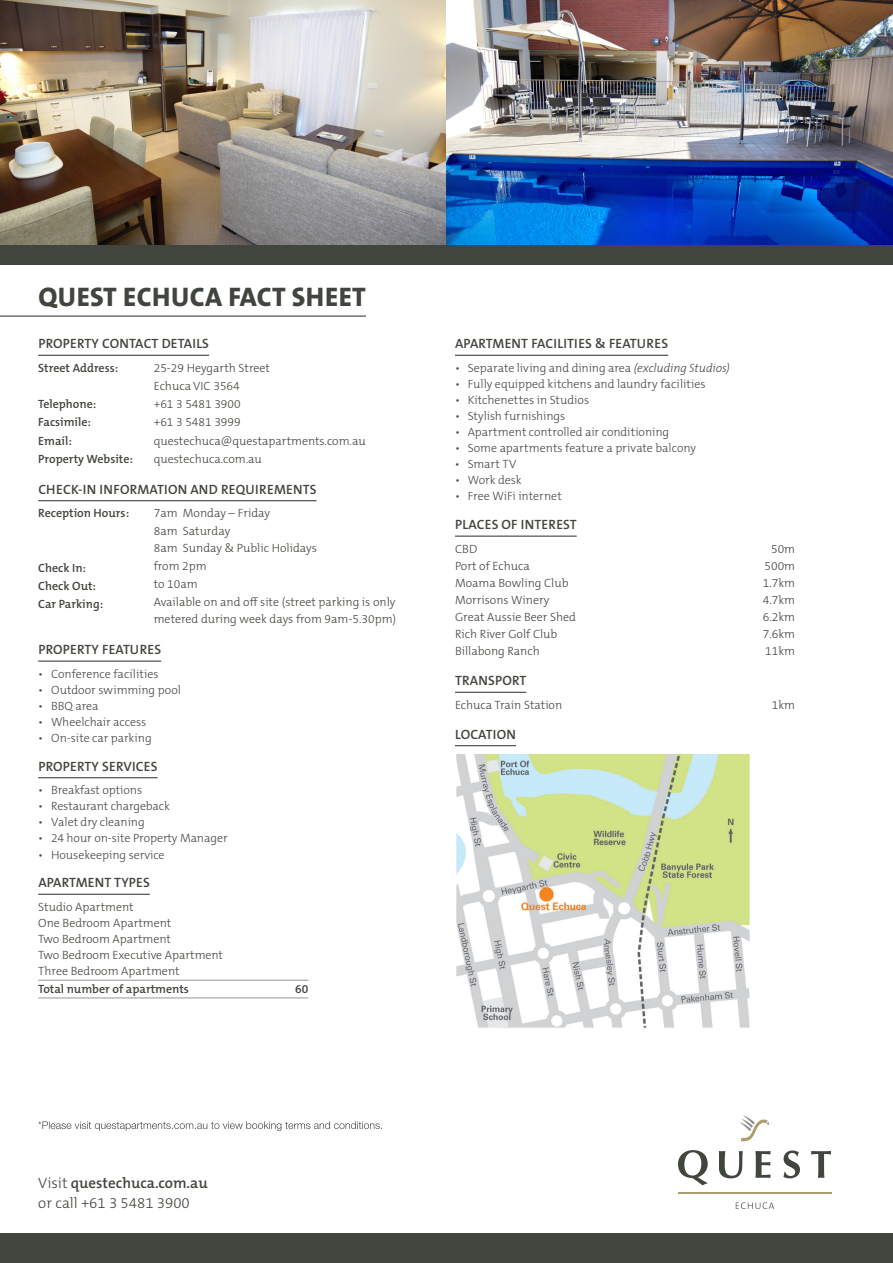
<style>
.page{position:relative;width:893px;height:1263px;background:#fff}
.page>*{position:absolute;margin:0;border:0;box-sizing:border-box;transform-origin:0 0}
.t1{font:800 27px "The Mix B W8";letter-spacing:.015em;color:#40453d}
.t2{font:600 15px "The Mix B W6";color:#40453d}
.t3{font:300 15px "The Mix B W3";color:#40453d}
.t4{font:600 13.5px "The Mix B W6";letter-spacing:.015em;color:#40453d}
.t5{font:300 12px/17.7px "The Mix B W3";color:#40453d}
.t6{font:300 12px "The Mix B W3";letter-spacing:-.005em;color:#484648}
.t7{font:600 12px/18.1px "The Mix B W6";color:#40453d}
.s1{font-style:italic}
.s2{font-family:"The Mix B W3";font-weight:300}
</style>
<div class="page">
<svg style="left:38px;top:1121px;width:344px;height:10px"></svg>
<img style="left:0;top:0;width:893px;height:245px">
<hr style="left:0;top:316px;width:366px;height:1px;background:#40453d">
<hr style="left:455px;top:355px;width:213px;height:1px;background:#40453d">
<hr style="left:455px;top:536px;width:122px;height:1px;background:#40453d">
<hr style="left:455px;top:692px;width:71px;height:1px;background:#40453d">
<hr style="left:455px;top:745px;width:61px;height:1px;background:#40453d">
<img style="left:457px;top:754px;width:292px;height:273px">
<div style="left:455px;top:752px;width:296px;height:277px;border:1px solid #fff"></div>
<hr style="left:38px;top:355px;width:171px;height:1px;background:#40453d">
<hr style="left:38px;top:500px;width:278px;height:1px;background:#40453d">
<hr style="left:38px;top:660px;width:123px;height:2px;background:#40453d">
<hr style="left:38px;top:777px;width:120px;height:1px;background:#40453d">
<hr style="left:38px;top:894px;width:112px;height:1px;background:#40453d">
<hr style="left:38px;top:980px;width:270px;height:1px;background:#939598">
<hr style="left:38px;top:997px;width:270px;height:1px;background:#939598">
<div style="left:0;top:245px;width:893px;height:20px;background:#40453d"></div>
<div style="left:0;top:1233px;width:893px;height:30px;background:#40453d"></div>
<svg style="left:740px;top:1115px;width:29px;height:27px"></svg>
<svg style="left:678px;top:1150px;width:30px;height:35px"></svg>
<svg style="left:719px;top:1151px;width:24px;height:27px"></svg>
<svg style="left:755px;top:1151px;width:15px;height:27px"></svg>
<svg style="left:783px;top:1150px;width:17px;height:28px"></svg>
<svg style="left:811px;top:1151px;width:20px;height:27px"></svg>
<hr style="left:678px;top:1192px;width:153px;height:1px;background:#ad9d6e">
<svg style="left:736px;top:1202px;width:38px;height:7px"></svg>
<h1 class="t1" style="left:38px;top:280px;width:329px">QUEST ECHUCA FACT SHEET</h1>
<p class="t4" style="left:38px;top:335px;width:172px">PROPERTY CONTACT DETAILS</p>
<p class="t7" style="left:38px;top:359px;width:82px">Street Address:</p>
<p class="t5" style="left:154px;top:359px;width:118px;line-height:18.1px">25-29 Heygarth Street<br>Echuca VIC 3564</p>
<p class="t7" style="left:38px;top:395px;width:60px">Telephone:</p>
<p class="t5" style="left:154px;top:395px;width:89px">+61 3 5481 3900</p>
<p class="t7" style="left:38px;top:413px;width:54px">Facsimile:</p>
<p class="t5" style="left:154px;top:414px;width:89px">+61 3 5481 3999</p>
<p class="t7" style="left:38px;top:432px;width:35px">Email:</p>
<p class="t5" style="left:154px;top:432px;width:214px">questechuca@questapartments.com.au</p>
<p class="t7" style="left:38px;top:450px;width:96px">Property Website:</p>
<p class="t5" style="left:154px;top:450px;width:110px">questechuca.com.au</p>
<p class="t4" style="left:38px;top:480px;width:280px">CHECK-IN INFORMATION AND REQUIREMENTS</p>
<p class="t7" style="left:38px;top:504px;width:92px">Reception Hours:</p>
<p class="t5" style="left:154px;top:504px;width:244px">7am Monday – Friday<br>8am Saturday<br>8am Sunday &amp; Public Holidays<br>from 2pm<br>to 10am<br>Available on and off site (street parking is only metered during week days from 9am-5.30pm)</p>
<p class="t4" style="left:38px;top:641px;width:124px">PROPERTY FEATURES</p>
<p class="t6" style="left:38px;top:666px;width:122px">• Conference facilities</p>
<p class="t6" style="left:38px;top:682px;width:144px">• Outdoor swimming pool</p>
<p class="t6" style="left:38px;top:698px;width:62px">• BBQ area</p>
<p class="t6" style="left:38px;top:714px;width:110px">• Wheelchair access</p>
<p class="t6" style="left:38px;top:730px;width:115px">• On-site car parking</p>
<p class="t4" style="left:38px;top:757px;width:121px">PROPERTY SERVICES</p>
<p class="t6" style="left:38px;top:782px;width:105px">• Breakfast options</p>
<p class="t6" style="left:38px;top:798px;width:133px">• Restaurant chargeback</p>
<p class="t6" style="left:38px;top:815px;width:108px">• Valet dry cleaning</p>
<p class="t6" style="left:38px;top:831px;width:191px">• 24 hour on-site Property Manager</p>
<p class="t6" style="left:38px;top:847px;width:128px">• Housekeeping service</p>
<p class="t4" style="left:38px;top:874px;width:113px">APARTMENT TYPES</p>
<p class="t5" style="left:38px;top:899px;width:186px;line-height:16px">Studio Apartment<br>One Bedroom Apartment<br>Two Bedroom Apartment<br>Two Bedroom Executive Apartment<br>Three Bedroom Apartment</p>
<p class="t7" style="left:38px;top:980px;width:152px">Total number of apartments</p>
<p class="t7" style="left:295px;top:980px;width:15px">60</p>
<p class="t7" style="left:38px;top:559px;width:66px">Check In:<br>Check Out:<br>Car Parking:</p>
<p class="t4" style="left:455px;top:335px;width:215px">APARTMENT FACILITIES &amp; FEATURES</p>
<p class="t6" style="left:455px;top:360px;width:276px">• Separate living and dining area <span class="s1">(excluding Studios)</span></p>
<p class="t6" style="left:455px;top:376px;width:252px">• Fully equipped kitchens and laundry facilities</p>
<p class="t6" style="left:455px;top:392px;width:136px">• Kitchenettes in Studios</p>
<p class="t6" style="left:455px;top:408px;width:112px">• Stylish furnishings</p>
<p class="t6" style="left:455px;top:424px;width:216px">• Apartment controlled air conditioning</p>
<p class="t6" style="left:455px;top:440px;width:243px">• Some apartments feature a private balcony</p>
<p class="t6" style="left:455px;top:456px;width:63px">• Smart TV</p>
<p class="t6" style="left:455px;top:473px;width:68px">• Work desk</p>
<p class="t6" style="left:455px;top:489px;width:108px">• Free WiFi internet</p>
<p class="t4" style="left:455px;top:516px;width:123px">PLACES OF INTEREST</p>
<p class="t5" style="left:455px;top:540px;width:24px">CBD</p>
<p class="t5" style="left:771px;top:540px;width:26px">50m</p>
<p class="t5" style="left:455px;top:557px;width:76px">Port of Echuca</p>
<p class="t5" style="left:764px;top:557px;width:32px">500m</p>
<p class="t5" style="left:455px;top:574px;width:115px">Moama Bowling Club</p>
<p class="t5" style="left:763px;top:574px;width:34px">1.7km</p>
<p class="t5" style="left:455px;top:591px;width:96px">Morrisons Winery</p>
<p class="t5" style="left:763px;top:591px;width:34px">4.7km</p>
<p class="t5" style="left:455px;top:608px;width:123px">Great Aussie Beer Shed</p>
<p class="t5" style="left:763px;top:608px;width:34px">6.2km</p>
<p class="t5" style="left:455px;top:625px;width:104px">Rich River Golf Club</p>
<p class="t5" style="left:763px;top:625px;width:34px">7.6km</p>
<p class="t5" style="left:455px;top:643px;width:86px">Billabong Ranch</p>
<p class="t5" style="left:765px;top:643px;width:31px">11km</p>
<p class="t4" style="left:455px;top:672px;width:73px">TRANSPORT</p>
<p class="t5" style="left:455px;top:696px;width:109px">Echuca Train Station</p>
<p class="t5" style="left:772px;top:696px;width:25px">1km</p>
<p class="t4" style="left:455px;top:725px;width:62px">LOCATION</p>
<p class="t2" style="left:38px;top:1173px;width:171px"><span class="s2">Visit</span> questechuca.com.au</p>
<p class="t3" style="left:38px;top:1193px;width:153px">or call +61 3 5481 3900</p>
</div>
